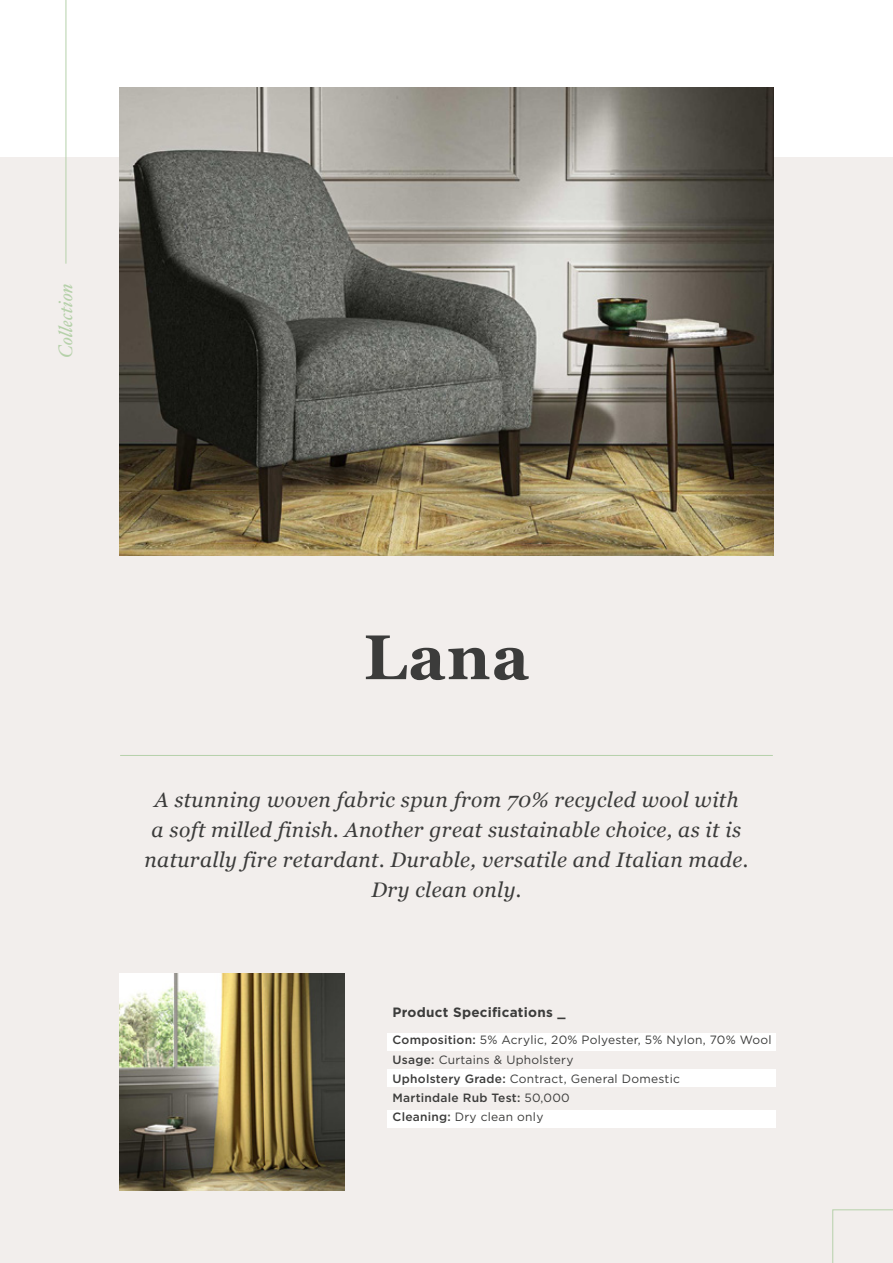
<style>
.page{position:relative;width:893px;height:1263px;background:#fff}
.page>*{position:absolute;margin:0;border:0;box-sizing:border-box;transform-origin:0 0}
.t1{font:700 63px "Georgia";color:#3c3c3b}
.t2{font:italic 21px/30px "Georgia";letter-spacing:.02em;color:#3c3c3b;text-align:center}
.t3{font:italic 19.5px "Hoefler Text";color:#b6d1aa}
.t4{font:700 13.5px "Gotham";letter-spacing:.02em;color:#3c3c3b}
.t5{font:12px/19.2px "Gotham";letter-spacing:.02em;color:#3c3c3b}
.s1{font-weight:500}
</style>
<div class="page">
<div style="left:0;top:157px;width:893px;height:1106px;background:#f2eeec"></div>
<img style="left:119px;top:87px;width:655px;height:468px">
<hr style="left:66px;top:0;width:1px;height:264px;background:#b6d1aa">
<svg style="left:832px;top:1209px;width:61px;height:54px"></svg>
<hr style="left:120px;top:755px;width:653px;height:1px;background:#b6d1aa">
<div style="left:387px;top:1033px;width:388px;height:17px;background:#fff"></div>
<div style="left:387px;top:1069px;width:388px;height:18px;background:#fff"></div>
<div style="left:387px;top:1110px;width:388px;height:17px;background:#fff"></div>
<img style="left:119px;top:974px;width:225px;height:217px">
<p class="t3" style="left:58px;top:358px;width:76px;rotate:-90deg">Collection</p>
<h1 class="t1" style="left:364px;top:621px;width:167px">Lana</h1>
<p class="t2" style="left:144px;top:784px;width:605px">A stunning woven fabric spun from 70% recycled wool with<br>a soft milled finish. Another great sustainable choice, as it is naturally fire retardant. Durable, versatile and Italian made.<br>Dry clean only.</p>
<p class="t4" style="left:393px;top:1003px;width:174px">Product Specifications _</p>
<p class="t5" style="left:393px;top:1030px;width:381px"><span class="s1">Composition:</span> 5% Acrylic, 20% Polyester, 5% Nylon, 70% Wool <span class="s1">Usage:</span> Curtains &amp; Upholstery<br><span class="s1">Upholstery Grade:</span> Contract, General Domestic<br><span class="s1">Martindale Rub Test:</span> 50,000<br><span class="s1">Cleaning:</span> Dry clean only</p>
</div>
